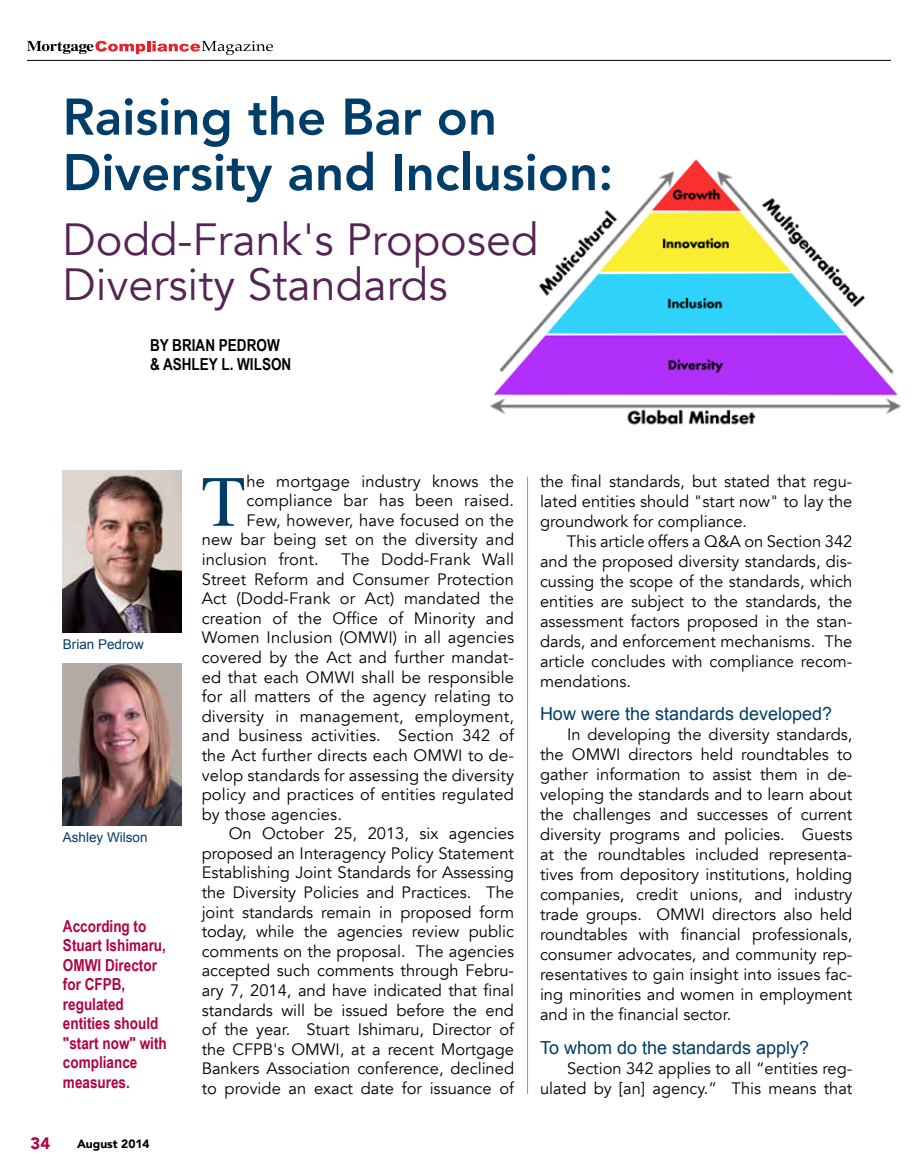
<style>
.page{position:relative;width:918px;height:1175px;background:#fff}
.page>*{position:absolute;margin:0;border:0;box-sizing:border-box;transform-origin:0 0}
.t1{font:72px "Times";color:#003d68}
.t2{font:800 51px/55.5px "Avenir";color:#003d68}
.t3{font:45px/45px "Avenir";color:#552455}
.t4{font:18px "Arial";color:#003d68}
.t5{font:16.5px/19.6px "Avenir";color:#000;text-align:justify}
.t6{font:700 16.5px/19.5px "Arial Narrow";color:#b10342}
.t7{font:700 16.5px/19.8px "Arial Narrow";color:#000}
.t8{font:900 16.5px "Avenir";color:#b10342}
.t9{font:13.5px "Arial";color:#003d68}
.t10{font:900 12px "Avenir";color:#000}
</style>
<div class="page">
<img style="left:490px;top:159px;width:411px;height:266px">
<hr style="left:527px;top:477px;width:1px;height:617px;background:#939598">
<hr style="left:27px;top:60px;width:864px;height:1px;background:#000">
<svg style="left:27px;top:41px;width:246px;height:14px"></svg>
<div style="left:51px;top:82px;width:573px;height:244px;background:#fff"></div>
<img style="left:63px;top:470px;width:119px;height:162px">
<img style="left:63px;top:664px;width:119px;height:162px">
<h2 class="t2" style="left:63px;top:89px;width:552px">Raising the Bar on<br>Diversity and Inclusion:</h2>
<h3 class="t3" style="left:63px;top:218px;width:477px">Dodd-Frank's Proposed<br>Diversity Standards</h3>
<p class="t7" style="left:150px;top:334px;width:143px">BY BRIAN PEDROW &amp; ASHLEY L. WILSON</p>
<p class="t9" style="left:63px;top:635px;width:83px">Brian Pedrow</p>
<p class="t9" style="left:63px;top:828px;width:86px">Ashley Wilson</p>
<p class="t6" style="left:63px;top:915px;width:105px">According to<br>Stuart Ishimaru,<br>OMWI Director for CFPB, regulated entities should "start now" with compliance measures.</p>
<p class="t8" style="left:31px;top:1129px;width:21px">34</p>
<p class="t10" style="left:77px;top:1133px;width:74px">August 2014</p>
<h1 class="t1" style="left:202px;top:434px;width:46px">T</h1>
<p class="t5" style="left:246px;top:471px;width:269px">he mortgage industry knows the</p>
<p class="t5" style="left:246px;top:491px;width:269px">compliance bar has been raised.</p>
<p class="t5" style="left:246px;top:510px;width:269px">Few, however, have focused on the</p>
<p class="t5" style="left:202px;top:530px;width:314px">new bar being set on the diversity and</p>
<p class="t5" style="left:202px;top:550px;width:118px">inclusion front.</p>
<p class="t5" style="left:202px;top:550px;width:314px;text-indent:140px">The Dodd-Frank Wall Street Reform and Consumer Protection Act (Dodd-Frank or Act) mandated the creation of the Office of Minority and Women Inclusion (OMWI) in all agencies covered by the Act and further mandat&shy;ed that each OMWI shall be responsible for all matters of the agency relating to diversity in management, employment, and business activities. Section 342 of the Act further directs each OMWI to de&shy;velop standards for assessing the diversity policy and practices of entities regulated by those agencies.</p>
<p class="t5" style="left:202px;top:824px;width:314px;text-indent:27px">On October 25, 2013, six agencies proposed an Interagency Policy Statement Establishing Joint Standards for Assessing the Diversity Policies and Practices. The joint standards remain in proposed form today, while the agencies review public comments on the proposal. The agencies accepted such comments through Febru&shy;ary 7, 2014, and have indicated that final standards will be issued before the end of the year. Stuart Ishimaru, Director of the CFPB's OMWI, at a recent Mortgage Bankers Association conference, declined to provide an exact date for issuance of</p>
<p class="t5" style="left:540px;top:471px;width:314px">the final standards, but stated that regu&shy;lated entities should "start now" to lay the groundwork for compliance.</p>
<p class="t5" style="left:540px;top:531px;width:314px;text-indent:27px">This article offers a Q&amp;A on Section 342 and the proposed diversity standards, dis&shy;cussing the scope of the standards, which entities are subject to the standards, the assessment factors proposed in the stan&shy;dards, and enforcement mechanisms. The article concludes with compliance recom&shy;mendations.</p>
<p class="t4" style="left:540px;top:702px;width:294px">How were the standards developed?</p>
<p class="t5" style="left:540px;top:725px;width:314px;text-indent:27px">In developing the diversity standards, the OMWI directors held roundtables to gather information to assist them in de&shy;veloping the standards and to learn about the challenges and successes of current diversity programs and policies. Guests at the roundtables included representa&shy;tives from depository institutions, holding companies, credit unions, and industry trade groups. OMWI directors also held roundtables with financial professionals, consumer advocates, and community rep&shy;resentatives to gain insight into issues fac&shy;ing minorities and women in employment and in the financial sector.</p>
<p class="t4" style="left:540px;top:1035px;width:271px">To whom do the standards apply?</p>
<p class="t5" style="left:540px;top:1058px;width:314px;text-align:right">Section 342 applies to all “entities reg&shy;ulated by [an] agency.” This means that</p>
</div>
